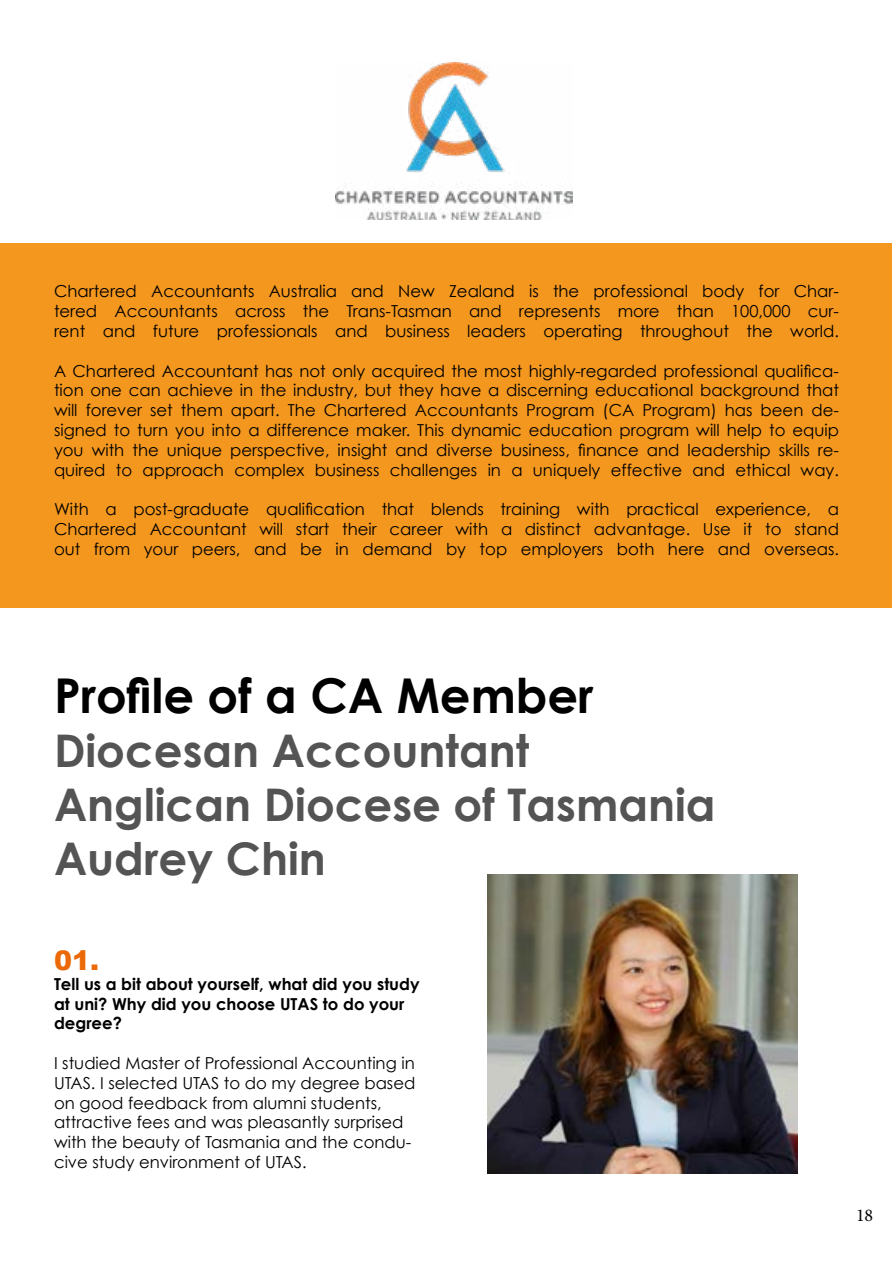
<style>
.page{position:relative;width:893px;height:1263px;background:#fff}
.page>*{position:absolute;margin:0;border:0;box-sizing:border-box;transform-origin:0 0}
.t1{font:700 48px "Century Gothic";color:#000}
.t2{font:700 45px/54px "Century Gothic";color:#555454}
.t3{font:900 27px "Arial";color:#ec6907}
.t4{font:18px "Minion Pro";color:#000}
.t5{font:16.5px/19.8px "Century Gothic";color:#000;text-align:justify}
.t6{font:700 16.5px/19.8px "Century Gothic";color:#000}
</style>
<div class="page">
<img style="left:488px;top:875px;width:309px;height:299px">
<img style="left:335px;top:63px;width:238px;height:156px">
<div style="left:1px;top:243px;width:891px;height:364px;background:#f4971e"></div>
<p class="t5" style="left:54px;top:281px;width:786px">Chartered Accountants Australia and New Zealand is the professional body for Char&shy;tered Accountants across the Trans-Tasman and represents more than 100,000 cur&shy;rent and future professionals and business leaders operating throughout the world.</p>
<p class="t5" style="left:54px;top:360px;width:786px">A Chartered Accountant has not only acquired the most highly-regarded professional qualifica&shy;tion one can achieve in the industry, but they have a discerning educational background that will forever set them apart. The Chartered Accountants Program (CA Program) has been de&shy;signed to turn you into a difference maker. This dynamic education program will help to equip you with the unique perspective, insight and diverse business, finance and leadership skills re&shy;quired to approach complex business challenges in a uniquely effective and ethical way.</p>
<p class="t5" style="left:54px;top:499px;width:786px">With a post-graduate qualification that blends training with practical experience, a Chartered Accountant will start their career with a distinct advantage. Use it to stand out from your peers, and be in demand by top employers both here and overseas.</p>
<h1 class="t1" style="left:54px;top:665px;width:541px">Profile of a CA Member</h1>
<h2 class="t2" style="left:54px;top:722px;width:663px">Diocesan Accountant<br>Anglican Diocese of Tasmania<br>Audrey Chin</h2>
<h3 class="t3" style="left:54px;top:941px;width:47px">01.</h3>
<p class="t6" style="left:54px;top:973px;width:367px">Tell us a bit about yourself, what did you study at uni? Why did you choose UTAS to do your degree?</p>
<p class="t5" style="left:54px;top:1053px;width:363px;text-align:left">I studied Master of Professional Accounting in UTAS. I selected UTAS to do my degree based on good feedback from alumni students, attractive fees and was pleasantly surprised with the beauty of Tasmania and the condu&shy;cive study environment of UTAS.</p>
<p class="t4" style="left:856px;top:1203px;width:19px">18</p>
</div>
